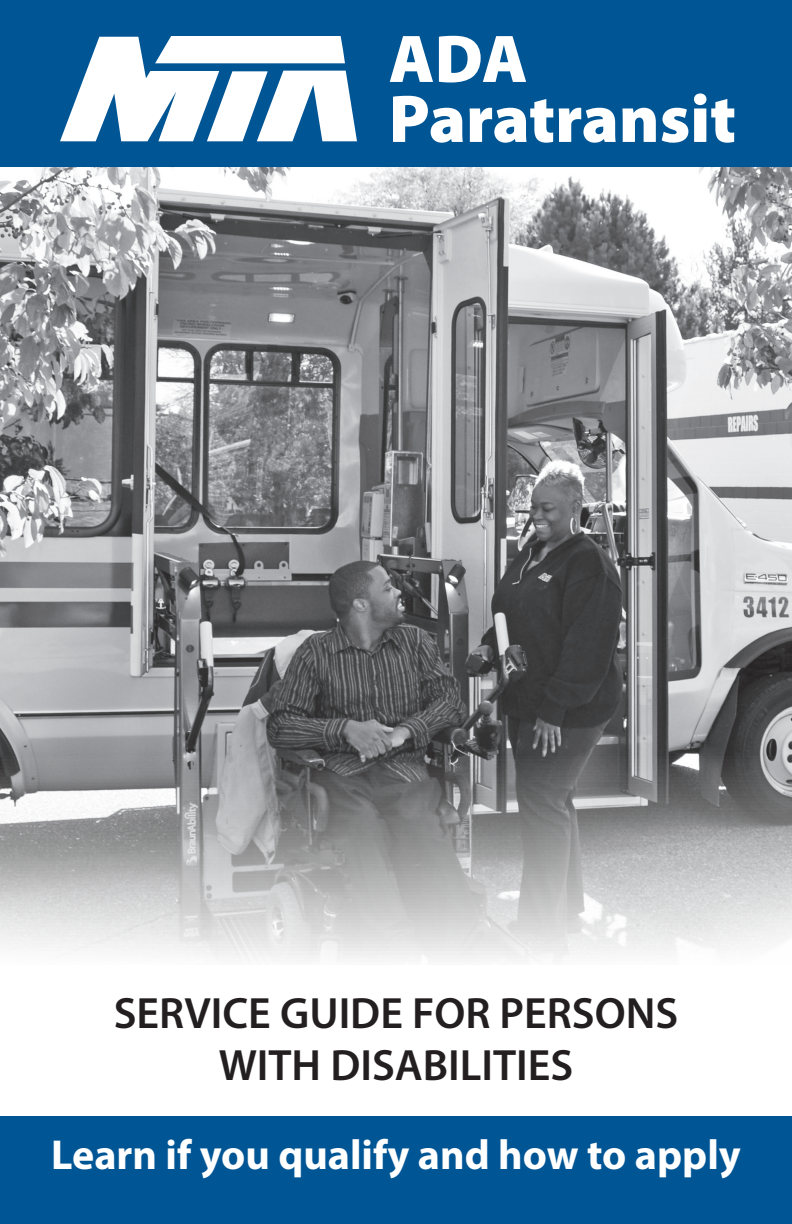
<style>
.page{position:relative;width:792px;height:1224px;background:#fff}
.page>*{position:absolute;margin:0;border:0;box-sizing:border-box;transform-origin:0 0}
.t1{font:900 68px/60px "Myriad Pro";color:#fff}
.t2{font:600 44px/52px "Myriad Pro";color:#231f20;text-align:center}
.t3{font:700 42px "Myriad Pro";color:#fff}
</style>
<div class="page">
<img style="left:0;top:167px;width:792px;height:791px">
<div style="left:0;top:0;width:792px;height:167px;background:#005595"></div>
<svg style="left:60px;top:36px;width:297px;height:105px"></svg>
<div style="left:0;top:1116px;width:792px;height:108px;background:#005595"></div>
<h1 class="t1" style="left:389px;top:26px;width:349px">ADA<br>Paratransit</h1>
<p class="t2" style="left:114px;top:986px;width:566px">SERVICE GUIDE FOR PERSONS<br>WITH DISABILITIES</p>
<p class="t3" style="left:51px;top:1128px;width:691px">Learn if you qualify and how to apply</p>
</div>
